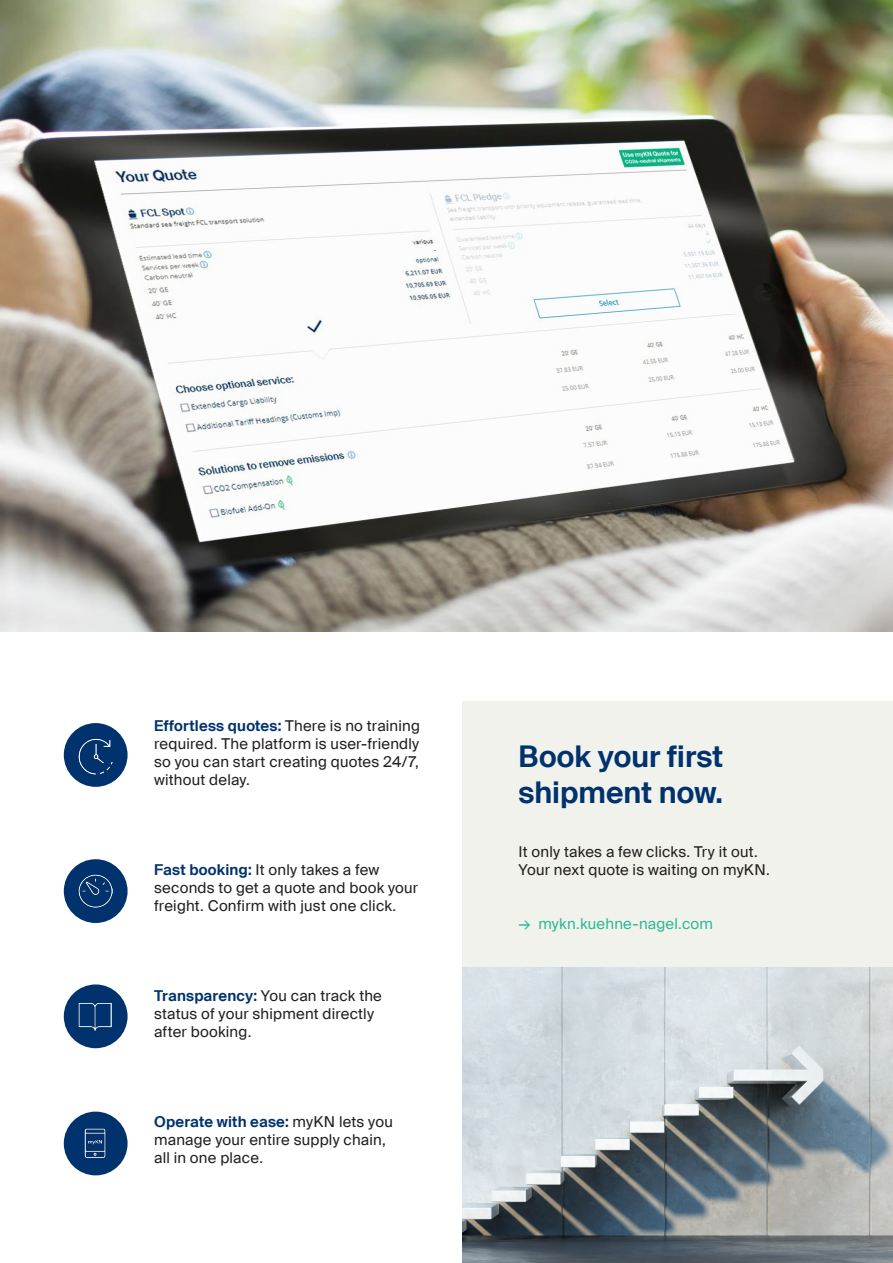
<style>
.page{position:relative;width:893px;height:1263px;background:#fff}
.page>*{position:absolute;margin:0;border:0;box-sizing:border-box;transform-origin:0 0}
.x___20pt{font:600 30px "Suisse Intl";color:#00326d}
._1_6_x___10pt{font:15px/18px "Suisse Intl";letter-spacing:.015em;color:#231f20}
._1_6_x___10pt-2{font:15px "Suisse Intl";letter-spacing:.015em;color:#2dba95}
.s1{font-weight:600;color:#00326d}
</style>
<div class="page">
<div style="left:462px;top:702px;width:431px;height:265px;background:#f2f2ed"></div>
<img style="left:0;top:0;width:893px;height:631px">
<img style="left:462px;top:967px;width:431px;height:296px">
<div style="left:64px;top:723px;width:64px;height:64px;background:#00326d;border-radius:50%"></div>
<img style="left:78px;top:738px;width:35px;height:37px">
<div style="left:64px;top:859px;width:64px;height:64px;background:#00326d;border-radius:50%"></div>
<img style="left:79px;top:874px;width:33px;height:34px">
<div style="left:64px;top:984px;width:64px;height:64px;background:#00326d;border-radius:50%"></div>
<img style="left:79px;top:1002px;width:33px;height:29px">
<div style="left:64px;top:1111px;width:64px;height:64px;background:#00326d;border-radius:50%"></div>
<img style="left:84px;top:1128px;width:22px;height:30px">
<p class="_1_6_x___10pt" style="left:154px;top:717px;width:267px;text-align:justify"><span class="s1">Effortless quotes:</span> There is no training required. The platform is user-friendly so you can start creating quotes 24/7, without delay.</p>
<p class="_1_6_x___10pt" style="left:154px;top:861px;width:266px"><span class="s1">Fast booking:</span> It only takes a few seconds to get a quote and book your freight. Confirm with just one click.</p>
<p class="_1_6_x___10pt" style="left:154px;top:987px;width:229px"><span class="s1">Transparency:</span> You can track the status of your shipment directly after booking.</p>
<p class="_1_6_x___10pt" style="left:154px;top:1113px;width:240px"><span class="s1">Operate with ease:</span> myKN lets you manage your entire supply chain,</p>
<p class="_1_6_x___10pt" style="left:154px;top:1149px;width:110px">all in one place.</p>
<p class="x___20pt" style="left:519px;top:739px;width:206px">Book your first</p>
<p class="x___20pt" style="left:519px;top:775px;width:206px">shipment now.</p>
<p class="_1_6_x___10pt" style="left:519px;top:843px;width:241px">It only takes a few clicks. Try it out.</p>
<p class="_1_6_x___10pt" style="left:519px;top:861px;width:253px">Your next quote is waiting on myKN.</p>
<p class="_1_6_x___10pt-2" style="left:519px;top:915px;width:196px">→ mykn.kuehne-nagel.com</p>
</div>
